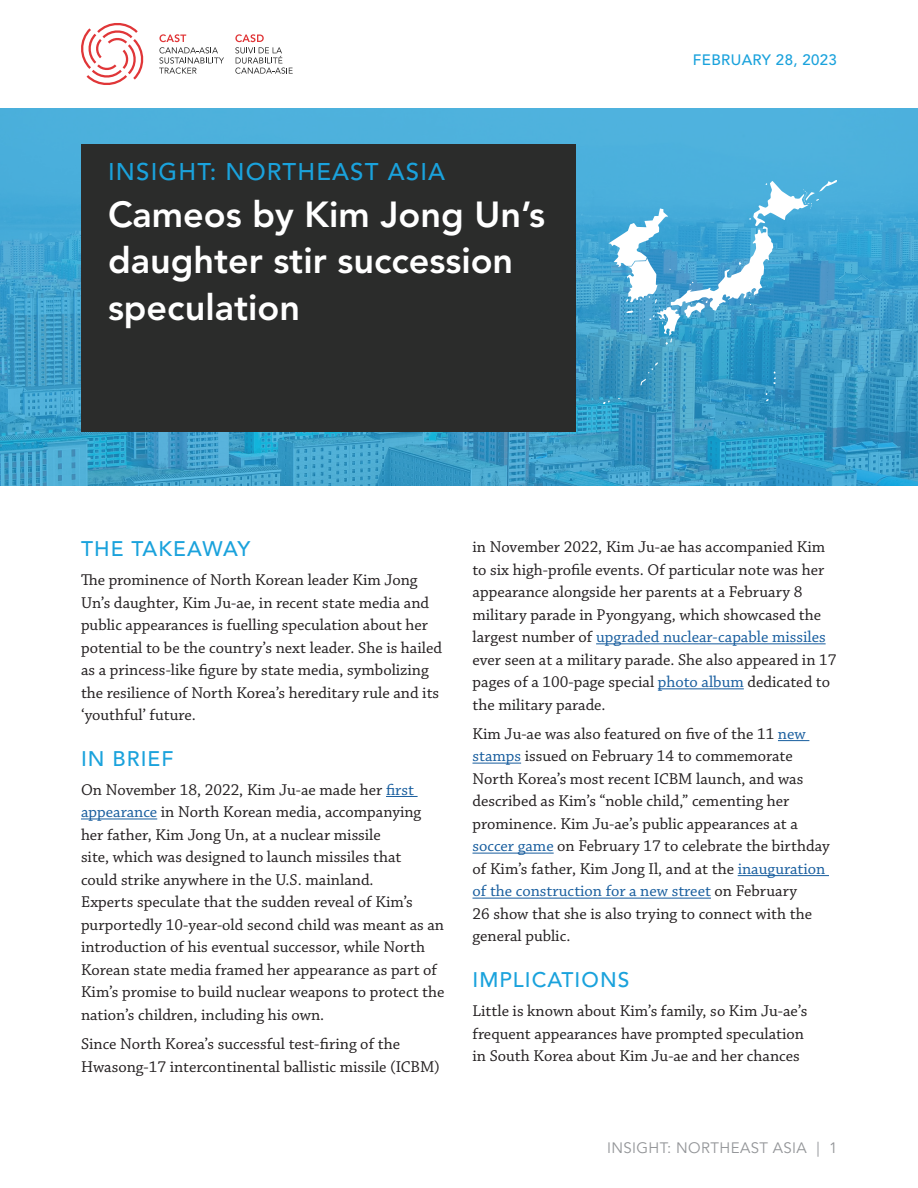
<style>
.page{position:relative;width:918px;height:1188px;background:#fff}
.page>*{position:absolute;margin:0;border:0;box-sizing:border-box;transform-origin:0 0}
.t1{font:800 36px/46.5px "Avenir LT Std";color:#fff}
.Insights{font:500 24px "Avenir LT Std";letter-spacing:.05em;color:#1aa2dc}
.t2{font:500 21px "Avenir LT Std";letter-spacing:.05em;color:#1aa2dc}
.Body{font:16.5px/22.5px "Chaparral Pro";color:#231f20}
.t3{font:15px "Avenir LT Std";letter-spacing:.025em;color:#939598}
.Date{font:500 15px "Avenir LT Std";letter-spacing:.025em;color:#1aa2dc}
.s1{color:#175d9e}
</style>
<div class="page">
<img style="left:0;top:108px;width:918px;height:378px">
<svg style="left:81px;top:23px;width:63px;height:62px"></svg>
<svg style="left:159px;top:34px;width:65px;height:40px"></svg>
<svg style="left:235px;top:34px;width:58px;height:40px"></svg>
<div style="left:81px;top:144px;width:495px;height:288px;background:#2b2c2b"></div>
<hr style="left:386px;top:796px;width:32px;height:1px;background:#175d9e">
<hr style="left:81px;top:819px;width:76px;height:1px;background:#175d9e">
<hr style="left:596px;top:643px;width:230px;height:1px;background:#175d9e">
<hr style="left:658px;top:688px;width:86px;height:1px;background:#175d9e">
<hr style="left:778px;top:740px;width:31px;height:1px;background:#175d9e">
<hr style="left:472px;top:763px;width:49px;height:1px;background:#175d9e">
<hr style="left:472px;top:853px;width:82px;height:1px;background:#175d9e">
<hr style="left:738px;top:875px;width:91px;height:1px;background:#175d9e">
<hr style="left:472px;top:898px;width:239px;height:1px;background:#175d9e">
<svg style="left:640px;top:362px;width:18px;height:23px"></svg>
<svg style="left:603px;top:400px;width:7px;height:4px"></svg>
<svg style="left:774px;top:371px;width:2px;height:13px"></svg>
<svg style="left:766px;top:393px;width:3px;height:8px"></svg>
<svg style="left:608px;top:180px;width:229px;height:165px;background:#5bafd7"></svg>
<p class="Insights" style="left:108px;top:158px;width:339px">INSIGHT: NORTHEAST ASIA</p>
<h1 class="t1" style="left:108px;top:191px;width:439px">Cameos by Kim Jong Un’s daughter stir succession speculation</h1>
<p class="Date" style="left:693px;top:51px;width:146px">FEBRUARY 28, 2023</p>
<h2 class="t2" style="left:81px;top:536px;width:171px">THE TAKEAWAY</h2>
<p class="Body" style="left:81px;top:569px;width:363px">The prominence of North Korean leader Kim Jong Un’s daughter, Kim Ju-ae, in recent state media and public appearances is fuelling speculation about her potential to be the country’s next leader. She is hailed as a princess-like figure by state media, symbolizing the resilience of North Korea’s hereditary rule and its ‘youthful’ future.</p>
<h2 class="t2" style="left:81px;top:746px;width:94px">IN BRIEF</h2>
<p class="Body" style="left:81px;top:779px;width:365px">On November 18, 2022, Kim Ju-ae made her <span class="s1">first appearance</span> in North Korean media, accompanying her father, Kim Jong Un, at a nuclear missile<br>site, which was designed to launch missiles that<br>could strike anywhere in the U.S. mainland.<br>Experts speculate that the sudden reveal of Kim’s purportedly 10-year-old second child was meant as an introduction of his eventual successor, while North Korean state media framed her appearance as part of Kim’s promise to build nuclear weapons to protect the nation’s children, including his own.</p>
<p class="Body" style="left:81px;top:1033px;width:360px">Since North Korea’s successful test-firing of the<br>Hwasong-17 intercontinental ballistic missile (ICBM)</p>
<p class="Body" style="left:472px;top:536px;width:365px">in November 2022, Kim Ju-ae has accompanied Kim to six high-profile events. Of particular note was her appearance alongside her parents at a February 8 military parade in Pyongyang, which showcased the largest number of <span class="s1">upgraded nuclear-capable missiles </span>ever seen at a military parade. She also appeared in 17 pages of a 100-page special <span class="s1">photo album</span> dedicated to the military parade.</p>
<p class="Body" style="left:472px;top:723px;width:359px">Kim Ju-ae was also featured on five of the 11 <span class="s1">new stamps</span> issued on February 14 to commemorate North Korea’s most recent ICBM launch, and was described as Kim’s “noble child,” cementing her prominence. Kim Ju-ae’s public appearances at a <span class="s1">soccer game</span> on February 17 to celebrate the birthday of Kim’s father, Kim Jong Il, and at the <span class="s1">inauguration of the construction for a new street</span> on February<br>26 show that she is also trying to connect with the general public.</p>
<h2 class="t2" style="left:472px;top:968px;width:158px">IMPLICATIONS</h2>
<p class="Body" style="left:472px;top:1000px;width:336px">Little is known about Kim’s family, so Kim Ju-ae’s frequent appearances have prompted speculation in South Korea about Kim Ju-ae and her chances</p>
<p class="t3" style="left:607px;top:1139px;width:232px">INSIGHT: NORTHEAST ASIA | 1</p>
</div>
